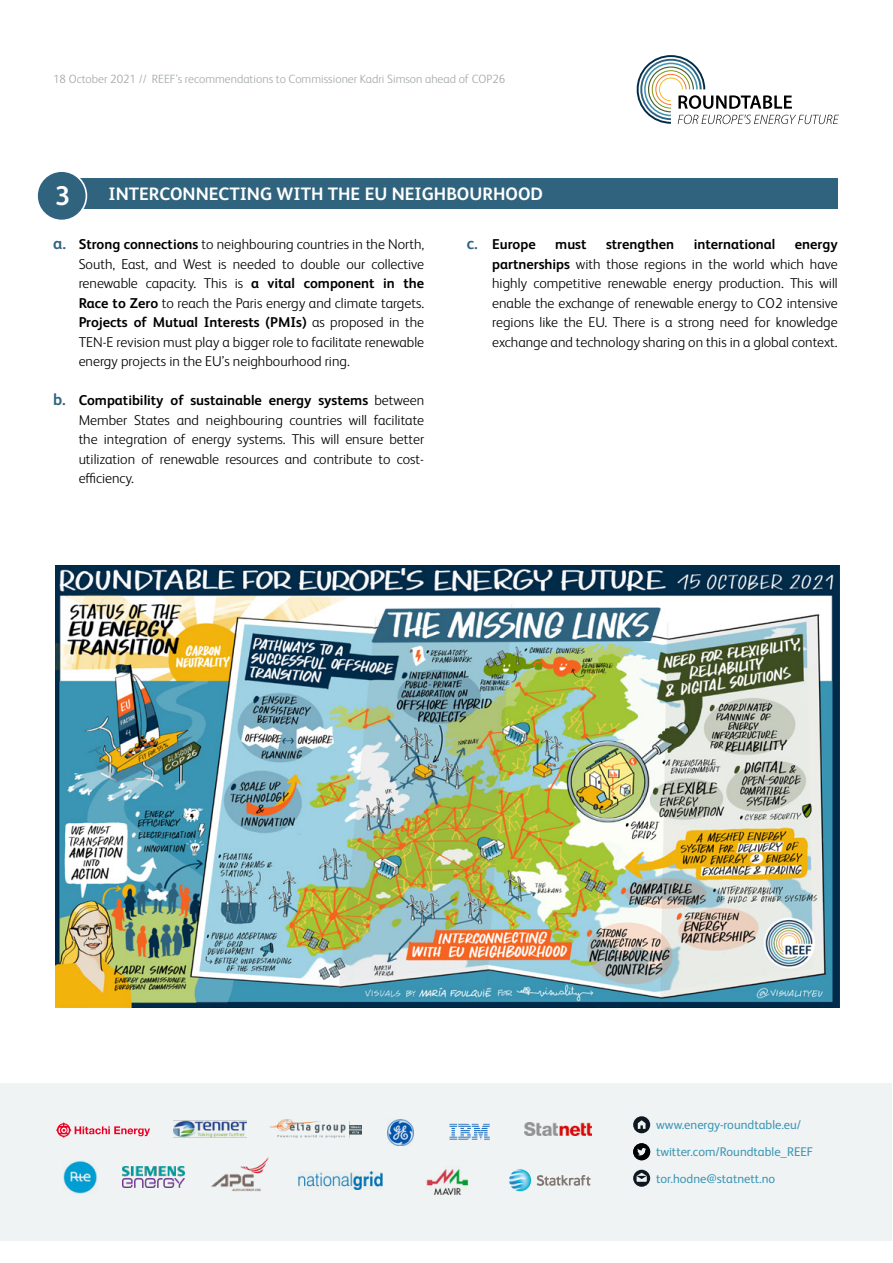
<style>
.page{position:relative;width:893px;height:1263px;background:#fff}
.page>*{position:absolute;margin:0;border:0;box-sizing:border-box;transform-origin:0 0}
.t1{font:700 27px "FS Albert Pro";color:#fff}
.t2{font:700 18px "FS Albert Pro";color:#fff}
.t3{font:300 14.25px/19.5px "FS Albert Pro";color:#000;text-align:justify}
.t4{font:700 14.25px "FS Albert Pro";color:#000}
.t5{font:12.6px/27px "FS Albert Pro";color:#3b96b4}
.t6{font:300 12px "FS Albert Pro";color:#a3a8aa}
.s1{font-weight:700;font-size:16.5px;color:#30647e}
.s2{font-weight:700}
.s3{font-size:16.5px;color:#30647e}
</style>
<div class="page">
<div style="left:70px;top:178px;width:768px;height:31px;background:#30647e"></div>
<div style="left:1px;top:1083px;width:891px;height:158px;background:#f0f3f3"></div>
<svg style="left:56px;top:1122px;width:94px;height:16px"></svg>
<img style="left:270px;top:1119px;width:92px;height:18px">
<img style="left:388px;top:1119px;width:26px;height:26px">
<img style="left:173px;top:1120px;width:73px;height:18px">
<img style="left:525px;top:1122px;width:67px;height:14px">
<img style="left:211px;top:1157px;width:58px;height:35px">
<img style="left:426px;top:1169px;width:42px;height:25px">
<img style="left:298px;top:1172px;width:84px;height:17px">
<img style="left:64px;top:1161px;width:33px;height:33px">
<svg style="left:537px;top:1175px;width:54px;height:11px"></svg>
<img style="left:509px;top:1169px;width:22px;height:22px;border-radius:11px">
<svg style="left:449px;top:1123px;width:41px;height:17px"></svg>
<svg style="left:633px;top:1116px;width:17px;height:17px"></svg>
<svg style="left:633px;top:1143px;width:17px;height:17px"></svg>
<svg style="left:633px;top:1170px;width:17px;height:17px"></svg>
<svg style="left:637px;top:55px;width:202px;height:69px"></svg>
<img style="left:123px;top:1166px;width:62px;height:22px">
<div style="left:37px;top:171px;width:49px;height:49px;background:#30647e;border-radius:50%"></div>
<div style="left:36px;top:170px;width:51px;height:51px;border:2px solid #fff;border-radius:50%"></div>
<img style="left:55px;top:566px;width:784px;height:441px">
<p class="t6" style="left:53px;top:71px;width:454px">18 October 2021 // REEF’s recommendations to Commissioner Kadri Simson ahead of COP26</p>
<h1 class="t1" style="left:55px;top:176px;width:17px">3</h1>
<p class="t2" style="left:108px;top:181px;width:436px">INTERCONNECTING WITH THE EU NEIGHBOURHOOD</p>
<p class="t3" style="left:79px;top:233px;width:347px;text-indent:-26px"><span class="s1">a.</span> <span class="s2">Strong connections</span> to neighbouring countries in the North, South, East, and West is needed to double our collective renewable capacity. This is <span class="s2">a vital component in the Race to Zero</span> to reach the Paris energy and climate targets.<br><span class="s2">Projects of Mutual Interests (PMIs)</span> as proposed in the TEN-E revision must play a bigger role to facilitate renewable energy projects in the EU’s neighbourhood ring.</p>
<p class="t3" style="left:79px;top:389px;width:347px;text-indent:-26px"><span class="s1">b.</span> <span class="s2">Compatibility of sustainable energy systems</span> between Member States and neighbouring countries will facilitate the integration of energy systems. This will ensure better utilization of renewable resources and contribute to cost&shy;efficiency.</p>
<p class="t4" style="left:467px;top:234px;width:71px"><span class="s3">c.</span> Europe</p>
<p class="t4" style="left:555px;top:234px;width:33px">must</p>
<p class="t4" style="left:606px;top:234px;width:70px">strengthen</p>
<p class="t4" style="left:694px;top:234px;width:83px">international</p>
<p class="t3" style="left:492px;top:233px;width:347px;text-indent:303px"><span class="s2">energy partnerships</span> with those regions in the world which have highly competitive renewable energy production. This will enable the exchange of renewable energy to CO2 intensive regions like the EU. There is a strong need for knowledge exchange and technology sharing on this in a global context.</p>
<p class="t5" style="left:656px;top:1110px;width:159px">www.energy-roundtable.eu/ twitter.com/Roundtable_REEF tor.hodne@statnett.no</p>
</div>
